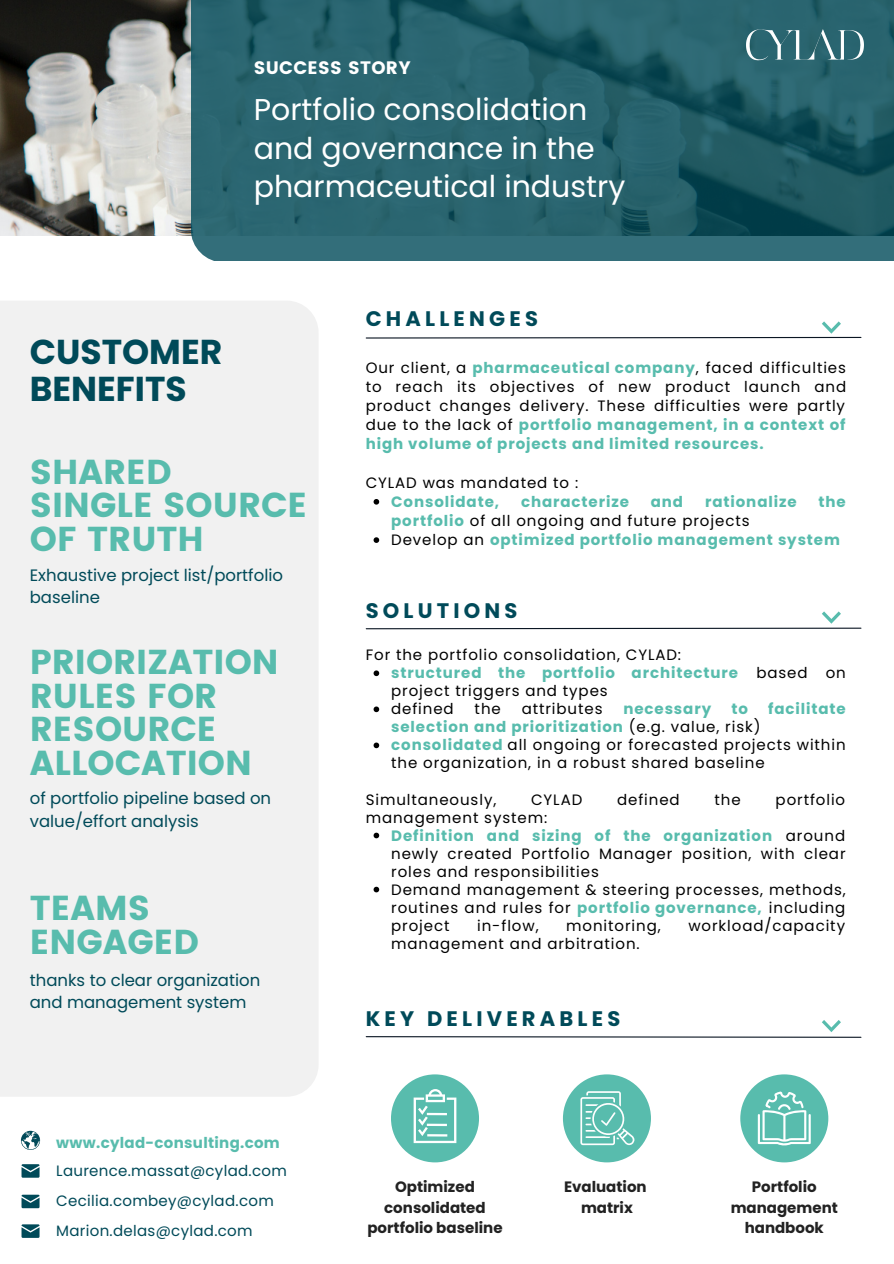
<style>
.page{position:relative;width:894px;height:1264px;background:#fff}
.page>*{position:absolute;margin:0;border:0;box-sizing:border-box;transform-origin:0 0}
.t1{font:34.5px/33.8px "Poppins";color:#58bcad}
.t2{font:700 34.5px/37.2px "Poppins";color:#004a59}
.t3{font:30px/38.2px "Poppins";color:#fff}
.t4{font:700 21px "Poppins";letter-spacing:.2em;color:#004a59}
.t5{font:18px "Poppins";letter-spacing:.02em;color:#fff}
.t6{font:16.5px/22.5px "Poppins";color:#004a59}
.t7{font:15px/18px "Poppins";letter-spacing:.06em;color:#000}
.t8{font:700 15px/19.2px "Poppins";letter-spacing:.06em;color:#58bcad}
.t9{font:700 15px/20.2px "Poppins";color:#222;text-align:center}
.t10{font:15px "Poppins";letter-spacing:.02em;color:#004a59}
.t11{font:700 15px "Poppins";letter-spacing:.02em;color:#58bcad}
.s1{font-weight:700;color:#58bcad}
.s2{font-weight:400;color:#000}
</style>
<div class="page">
<div style="left:0;top:301px;width:318px;height:795px;background:#f1f1f1"></div>
<img style="left:0;top:0;width:191px;height:236px">
<svg style="left:191px;top:0;width:702px;height:261px;background:#26616c"></svg>
<svg style="left:21px;top:1130px;width:19px;height:19px"></svg>
<svg style="left:22px;top:1164px;width:18px;height:13px"></svg>
<img style="left:746px;top:29px;width:117px;height:40px">
<div style="left:562px;top:1074px;width:88px;height:88px;background:#58bcad;border-radius:50%"></div>
<div style="left:391px;top:1074px;width:88px;height:88px;background:#58bcad;border-radius:50%"></div>
<div style="left:740px;top:1074px;width:88px;height:88px;background:#58bcad;border-radius:50%"></div>
<svg style="left:757px;top:1091px;width:53px;height:54px"></svg>
<svg style="left:365px;top:1020px;width:496px;height:18px"></svg>
<svg style="left:22px;top:1194px;width:18px;height:14px"></svg>
<svg style="left:365px;top:611px;width:496px;height:19px"></svg>
<svg style="left:22px;top:1224px;width:18px;height:13px"></svg>
<svg style="left:413px;top:1089px;width:43px;height:54px"></svg>
<hr style="left:427px;top:1134px;width:20px;height:2px;background:#fff">
<svg style="left:580px;top:1091px;width:54px;height:54px"></svg>
<svg style="left:365px;top:321px;width:496px;height:18px"></svg>
<svg style="left:373px;top:499px;width:6px;height:5px"></svg>
<svg style="left:373px;top:537px;width:6px;height:6px"></svg>
<svg style="left:373px;top:670px;width:6px;height:6px"></svg>
<svg style="left:373px;top:706px;width:6px;height:6px"></svg>
<svg style="left:373px;top:742px;width:6px;height:6px"></svg>
<svg style="left:373px;top:832px;width:6px;height:6px"></svg>
<svg style="left:373px;top:886px;width:6px;height:6px"></svg>
<p class="t5" style="left:254px;top:57px;width:158px">SUCCESS STORY</p>
<h2 class="t3" style="left:254px;top:91px;width:373px">Portfolio consolidation and governance in the pharmaceutical industry</h2>
<h1 class="t2" style="left:30px;top:333px;width:194px">CUSTOMER<br>BENEFITS</h1>
<h1 class="t1" style="left:30px;top:455px;width:279px">SHARED<br>SINGLE SOURCE<br>OF TRUTH</h1>
<p class="t6" style="left:30px;top:563px;width:254px">Exhaustive project list/portfolio baseline</p>
<h1 class="t1" style="left:30px;top:645px;width:250px">PRIORIZATION<br>RULES FOR<br>RESOURCE<br>ALLOCATION</h1>
<p class="t6" style="left:30px;top:787px;width:243px">of portfolio pipeline based on value/effort analysis</p>
<h1 class="t1" style="left:30px;top:891px;width:171px">TEAMS<br>ENGAGED</h1>
<p class="t6" style="left:30px;top:968px;width:232px">thanks to clear organization and management system</p>
<p class="t11" style="left:56px;top:1131px;width:225px">www.cylad-consulting.com</p>
<p class="t10" style="left:56px;top:1159px;width:232px">Laurence.massat@cylad.com</p>
<p class="t10" style="left:56px;top:1190px;width:219px">Cecilia.combey@cylad.com</p>
<p class="t10" style="left:56px;top:1219px;width:198px">Marion.delas@cylad.com</p>
<h3 class="t4" style="left:365px;top:304px;width:174px">CHALLENGES</h3>
<p class="t7" style="left:365px;top:358px;width:482px;line-height:19.2px;text-align:justify">Our client, a <span class="s1">pharmaceutical company</span>, faced difficulties to reach its objectives of new product launch and product changes delivery. These difficulties were partly due to the lack of <span class="s1">portfolio management, in a context of high volume of projects and limited resources.</span></p>
<p class="t7" style="left:365px;top:473px;width:214px">CYLAD was mandated to :</p>
<p class="t8" style="left:391px;top:492px;width:109px">Consolidate,</p>
<p class="t8" style="left:521px;top:492px;width:109px">characterize</p>
<p class="t8" style="left:650px;top:492px;width:34px">and</p>
<p class="t8" style="left:704px;top:492px;width:93px">rationalize</p>
<p class="t8" style="left:818px;top:492px;width:29px">the</p>
<p class="t8" style="left:391px;top:511px;width:450px">portfolio <span class="s2">of all ongoing and future projects<br>Develop an</span> optimized portfolio management system</p>
<h3 class="t4" style="left:365px;top:595px;width:153px">SOLUTIONS</h3>
<p class="t7" style="left:365px;top:646px;width:317px">For the portfolio consolidation, CYLAD:</p>
<p class="t7" style="left:391px;top:664px;width:456px"><span class="s1">structured the portfolio architecture</span> based on project triggers and types<br>defined</p>
<p class="t7" style="left:474px;top:700px;width:28px">the</p>
<p class="t7" style="left:521px;top:700px;width:82px">attributes</p>
<p class="t8" style="left:623px;top:699px;width:89px">necessary</p>
<p class="t8" style="left:731px;top:699px;width:18px">to</p>
<p class="t8" style="left:768px;top:699px;width:79px">facilitate</p>
<p class="t7" style="left:391px;top:718px;width:456px"><span class="s1">selection and prioritization</span> (e.g. value, risk) <span class="s1">consolidated</span> all ongoing or forecasted projects within the organization, in a robust shared baseline</p>
<p class="t7" style="left:365px;top:790px;width:132px">Simultaneously,</p>
<p class="t7" style="left:531px;top:790px;width:53px">CYLAD</p>
<p class="t7" style="left:617px;top:790px;width:64px">defined</p>
<p class="t7" style="left:714px;top:790px;width:28px">the</p>
<p class="t7" style="left:775px;top:790px;width:71px">portfolio</p>
<p class="t7" style="left:365px;top:808px;width:183px">management system:</p>
<p class="t7" style="left:391px;top:826px;width:456px"><span class="s1">Definition and sizing of the organization</span> around newly created Portfolio Manager position, with clear roles and responsibilities<br>Demand management &amp; steering processes, methods, routines and rules for <span class="s1">portfolio governance,</span> including project</p>
<p class="t7" style="left:477px;top:916px;width:63px">in-flow,</p>
<p class="t7" style="left:566px;top:916px;width:96px">monitoring,</p>
<p class="t7" style="left:688px;top:916px;width:158px">workload/capacity</p>
<p class="t7" style="left:391px;top:934px;width:250px">management and arbitration.</p>
<h3 class="t4" style="left:365px;top:1004px;width:256px">KEY DELIVERABLES</h3>
<p class="t9" style="left:367px;top:1177px;width:137px">Optimized consolidated portfolio baseline</p>
<p class="t9" style="left:564px;top:1177px;width:84px">Evaluation matrix</p>
<p class="t9" style="left:730px;top:1177px;width:109px">Portfolio management handbook</p>
</div>
